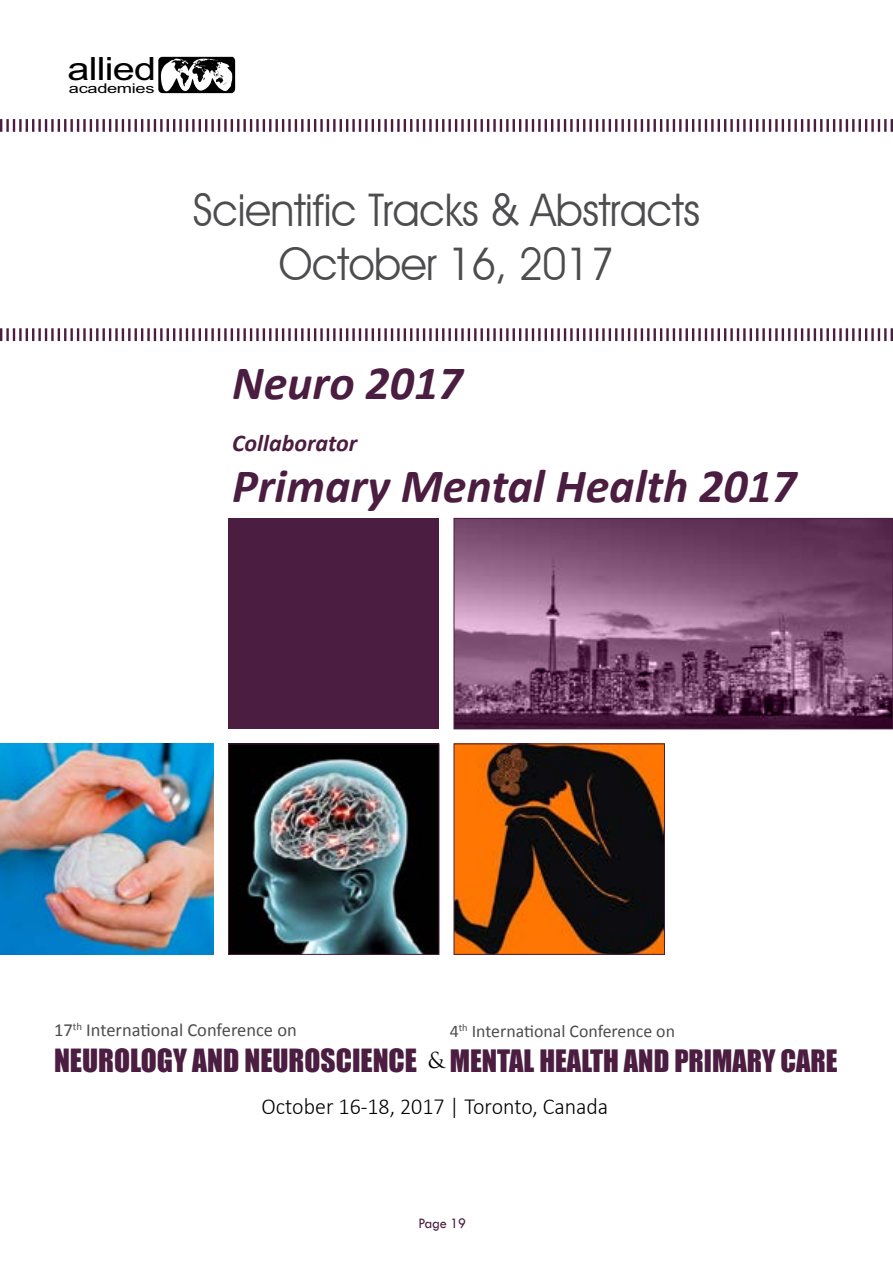
<style>
.page{position:relative;width:893px;height:1263px;background:#fff}
.page>*{position:absolute;margin:0;border:0;box-sizing:border-box;transform-origin:0 0}
.t1{font:italic 700 48px "Calibri";color:#4b1d40}
.t2{font:45px/54px "Avant Garde IT Cby BT";letter-spacing:-.01em;color:#4d4d4f;text-align:center;scale:.95 1}
.t3{font:32.1px "Arial";letter-spacing:-.02em;color:#000;scale:1.24 1}
.t4{font:28.35px "Impact";color:#4b1d40}
.t5{font:italic 700 24px "Calibri";color:#4b1d40}
.t6{font:300 23.1px "Calibri";color:#000;scale:.95 1}
.t7{font:18.45px "Calibri";color:#4d4d4f}
.t8{font:17.85px "Calibri";color:#4d4d4f}
.t9{font:15px "Tw Cen";letter-spacing:-.02em;color:#4b1d40;scale:.95 1}
.t10{font:13.35px "Arial";letter-spacing:-.02em;color:#000;scale:1.36 1}
.s1{font-size:29.4px}
.s2{font-family:"Trajan Pro 3";font-size:21.45px;color:#000}
</style>
<div class="page">
<div style="left:228px;top:518px;width:211px;height:211px;background:#4b1d40"></div>
<img style="left:230px;top:746px;width:207px;height:206px">
<div style="left:228px;top:744px;width:211px;height:210px;border:1px solid #4b1d40"></div>
<img style="left:0;top:744px;width:213px;height:210px">
<img style="left:456px;top:746px;width:207px;height:206px">
<div style="left:454px;top:744px;width:211px;height:210px;border:1px solid #4b1d40"></div>
<img style="left:456px;top:520px;width:435px;height:207px">
<div style="left:454px;top:518px;width:439px;height:211px;border:1px solid #4b1d40"></div>
<svg style="left:0;top:119px;width:893px;height:13px"></svg>
<svg style="left:0;top:328px;width:893px;height:13px"></svg>
<svg style="left:158px;top:57px;width:77px;height:36px"></svg>
<p class="t3" style="left:68px;top:48px;width:73px">allied</p>
<p class="t10" style="left:69px;top:79px;width:64px">academies</p>
<h2 class="t2" style="left:193px;top:182px;width:535px">Scientific Tracks &amp; Abstracts<br>October 16, 2017</h2>
<h1 class="t1" style="left:232px;top:352px;width:232px">Neuro 2017</h1>
<p class="t5" style="left:232px;top:427px;width:127px">Collaborator</p>
<h1 class="t1" style="left:232px;top:456px;width:566px">Primary Mental Health 2017</h1>
<p class="t7" style="left:54px;top:1018px;width:244px">17<sup>th</sup> International Conference on</p>
<p class="t8" style="left:450px;top:1020px;width:227px">4<sup>th</sup> International Conference on</p>
<p class="t4" style="left:54px;top:1039px;width:785px"><span class="s1">NEUROLOGY AND NEUROSCIENCE</span> <span class="s2">&amp;</span> MENTAL HEALTH AND PRIMARY CARE</p>
<p class="t6" style="left:262px;top:1092px;width:366px">October 16-18, 2017 | Toronto, Canada</p>
<p class="t9" style="left:418px;top:1214px;width:52px">Page 19</p>
</div>
